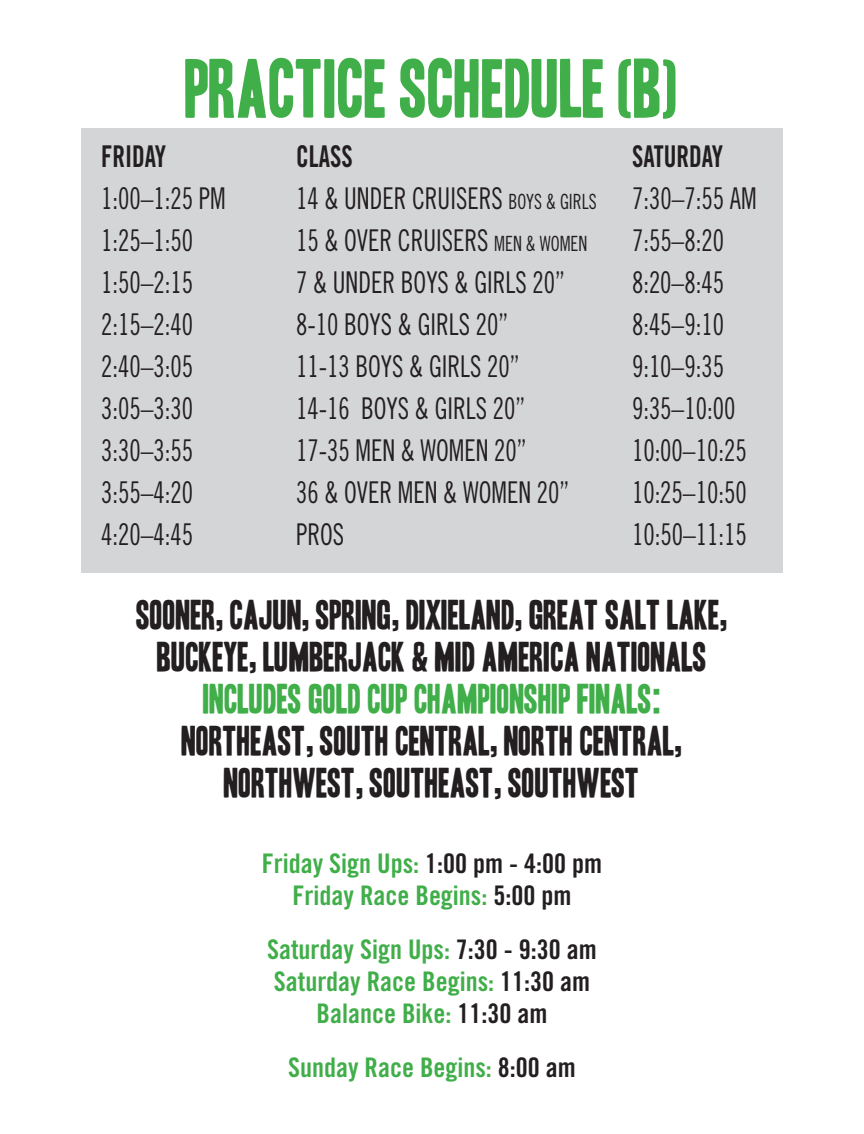
<style>
.page{position:relative;width:864px;height:1134px;background:#fff}
.page>*{position:absolute;margin:0;border:0;box-sizing:border-box;transform-origin:0 0}
.t1{font:72px "Headline One HPLHS";color:#40ae49}
.t2{font:36px "Headline One HPLHS";color:#231f20}
.t3{font:36px "Headline One HPLHS";color:#40ae49}
.t4{font:30px "Trade Gothic LT Std Cn 18";color:#231f20;scale:.85 1}
.t5{font:30px "Trade Gothic LT Std Bd Cn 20";color:#231f20;scale:.85 1}
.t6{font:27px "Trade Gothic LT Std Bd Cn 20";color:#40ae49}
.s1{font-size:21px}
.s2{color:#231f20}
</style>
<div class="page">
<div style="left:81px;top:129px;width:702px;height:444px;background:#d4d5d7"></div>
<p class="t1" style="left:185px;top:54px;width:495px">PRACTICE SCHEDULE (B)</p>
<p class="t5" style="left:101px;top:139px;width:78px">FRIDAY</p>
<p class="t5" style="left:296px;top:139px;width:68px">CLASS</p>
<p class="t5" style="left:632px;top:139px;width:109px">SATURDAY</p>
<p class="t4" style="left:101px;top:181px;width:148px">1:00–1:25 PM</p>
<p class="t4" style="left:296px;top:181px;width:543px">14 &amp; UNDER CRUISERS <span class="s1">BOYS &amp; GIRLS</span> 7:30–7:55 AM</p>
<p class="t4" style="left:101px;top:223px;width:110px">1:25–1:50</p>
<p class="t4" style="left:296px;top:223px;width:344px">15 &amp; OVER CRUISERS <span class="s1">MEN &amp; WOMEN</span></p>
<p class="t4" style="left:632px;top:223px;width:110px">7:55–8:20</p>
<p class="t4" style="left:101px;top:265px;width:110px">1:50–2:15</p>
<p class="t4" style="left:296px;top:265px;width:318px">7 &amp; UNDER BOYS &amp; GIRLS 20”</p>
<p class="t4" style="left:632px;top:265px;width:110px">8:20–8:45</p>
<p class="t4" style="left:101px;top:307px;width:110px">2:15–2:40</p>
<p class="t4" style="left:296px;top:307px;width:251px">8-10 BOYS &amp; GIRLS 20”</p>
<p class="t4" style="left:632px;top:307px;width:110px">8:45–9:10</p>
<p class="t4" style="left:101px;top:349px;width:110px">2:40–3:05</p>
<p class="t4" style="left:296px;top:349px;width:265px">11-13 BOYS &amp; GIRLS 20”</p>
<p class="t4" style="left:632px;top:349px;width:110px">9:10–9:35</p>
<p class="t4" style="left:101px;top:391px;width:110px">3:05–3:30</p>
<p class="t4" style="left:296px;top:391px;width:271px">14-16 BOYS &amp; GIRLS 20”</p>
<p class="t4" style="left:632px;top:391px;width:123px">9:35–10:00</p>
<p class="t4" style="left:101px;top:433px;width:110px">3:30–3:55</p>
<p class="t4" style="left:296px;top:433px;width:273px">17-35 MEN &amp; WOMEN 20”</p>
<p class="t4" style="left:632px;top:433px;width:136px">10:00–10:25</p>
<p class="t4" style="left:101px;top:475px;width:110px">3:55–4:20</p>
<p class="t4" style="left:296px;top:475px;width:323px">36 &amp; OVER MEN &amp; WOMEN 20”</p>
<p class="t4" style="left:632px;top:475px;width:136px">10:25–10:50</p>
<p class="t4" style="left:101px;top:517px;width:110px">4:20–4:45</p>
<p class="t4" style="left:296px;top:517px;width:58px">PROS</p>
<p class="t4" style="left:632px;top:517px;width:136px">10:50–11:15</p>
<p class="t2" style="left:137px;top:597px;width:592px">SOONER, CaJUN, SPRING, DIXIELAND, GREAT SALT LAKE,</p>
<p class="t2" style="left:157px;top:639px;width:551px">BUCKEYE, LUMBERJACK &amp; MID AMERICA NATIONALS</p>
<p class="t3" style="left:203px;top:681px;width:459px">INCLUDES gold CUP CHAMPIONSHIP FINALS:</p>
<p class="t2" style="left:182px;top:723px;width:502px">NORTHEAST, SOUTH CENTRAL, NORTH CENTRAL,</p>
<p class="t2" style="left:224px;top:765px;width:417px">NORTHWEST, SOUTHEAST, SOUTHWEST</p>
<p class="t6" style="left:262px;top:847px;width:342px">Friday Sign Ups: <span class="s2">1:00 pm - 4:00 pm</span></p>
<p class="t6" style="left:293px;top:879px;width:280px">Friday Race Begins: <span class="s2">5:00 pm</span></p>
<p class="t6" style="left:267px;top:933px;width:331px">Saturday Sign Ups: <span class="s2">7:30 - 9:30 am</span></p>
<p class="t6" style="left:274px;top:965px;width:318px">Saturday Race Begins: <span class="s2">11:30 am</span></p>
<p class="t6" style="left:317px;top:997px;width:232px">Balance Bike: <span class="s2">11:30 am</span></p>
<p class="t6" style="left:288px;top:1051px;width:289px">Sunday Race Begins: <span class="s2">8:00 am</span></p>
</div>
